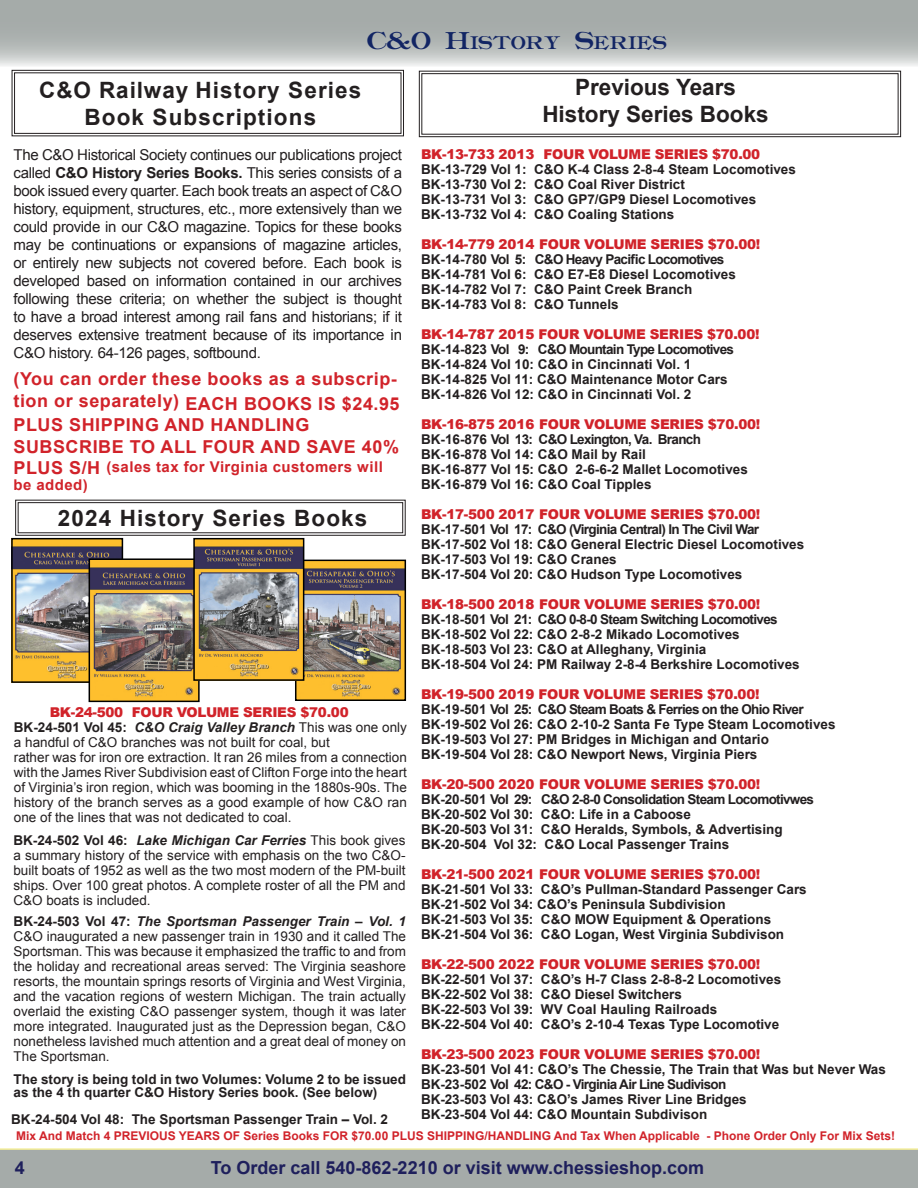
<style>
.page{position:relative;width:918px;height:1188px;background:#fff}
.page>*{position:absolute;margin:0;border:0;box-sizing:border-box;transform-origin:0 0}
.t1{font:25.5px "Chesapeake Roman";color:#122564}
.t2{font:700 22.5px/27px "Arial";letter-spacing:.05em;color:#231f20;text-align:center}
.t3{font:700 22.5px/27px "Arial";color:#231f20;text-align:center}
.t4{font:700 18px "Arial";color:#1e1f5c}
.t5{font:700 17.85px/22.6px "Arial";letter-spacing:.03em;color:#d1232a}
.t6{font:15px/18px "Arial";letter-spacing:-.02em;color:#231f20;text-align:justify}
.t7{font:700 14.85px/18px "Arial";letter-spacing:.03em;color:#d1232a}
.t8{font:700 13.5px/15px "Arial";color:#231f20}
.t9{font:13.5px/15px "Arial";color:#231f20;text-align:justify}
.t10{font:900 13.5px "Arial";letter-spacing:-.02em;color:#d1232a}
.t11{font:700 12px "Arial";color:#d1232a}
.s1{font-weight:700}
.s2{font-size:17.85px}
.s3{font-weight:900;color:#d1232a}
.s4{font-weight:700;font-style:italic}
</style>
<div class="page">
<div style="left:0;top:1148px;width:918px;height:40px;background:#a5aba9"></div>
<svg style="left:0;top:0;width:918px;height:66px;background:#b3b8b6"></svg>
<svg style="left:15px;top:500px;width:391px;height:36px"></svg>
<div style="left:18px;top:502px;width:385px;height:31px;border:1px solid #231f20"></div>
<img style="left:14px;top:541px;width:106px;height:139px">
<div style="left:11px;top:538px;width:112px;height:145px;border:2px solid #000"></div>
<svg style="left:12px;top:70px;width:392px;height:66px"></svg>
<div style="left:14px;top:73px;width:387px;height:61px;border:1px solid #231f20"></div>
<svg style="left:419px;top:71px;width:482px;height:66px"></svg>
<div style="left:422px;top:73px;width:476px;height:61px;border:1px solid #231f20"></div>
<img style="left:298px;top:563px;width:105px;height:135px">
<div style="left:295px;top:560px;width:111px;height:141px;border:2px solid #000"></div>
<img style="left:92px;top:561px;width:105px;height:138px">
<div style="left:89px;top:558px;width:111px;height:144px;border:2px solid #000"></div>
<img style="left:196px;top:541px;width:105px;height:137px">
<div style="left:193px;top:538px;width:111px;height:143px;border:2px solid #000"></div>
<h1 class="t1" style="left:367px;top:29px;width:301px">C&amp;O History Series</h1>
<h2 class="t2" style="left:39px;top:77px;width:324px">C&amp;O Railway History Series<br>Book Subscriptions</h2>
<h2 class="t3" style="left:542px;top:74px;width:228px">Previous Years<br>History Series Books</h2>
<p class="t6" style="left:14px;top:145px;width:390px">The C&amp;O Historical Society continues our publications project called <span class="s1">C&amp;O History Series Books.</span> This series consists of a book issued every quarter. Each book treats an aspect of C&amp;O history, equipment, structures, etc., more extensively than we could provide in our C&amp;O magazine. Topics for these books may be continuations or expansions of magazine articles, or entirely new subjects not covered before. Each book is developed based on information contained in our archives following these criteria; on whether the subject is thought to have a broad interest among rail fans and historians; if it deserves extensive treatment because of its importance in C&amp;O history. 64-126 pages, softbound.</p>
<p class="t10" style="left:421px;top:145px;width:341px">BK-13-733 2013 FOUR VOLUME SERIES $70.00</p>
<p class="t8" style="left:421px;top:163px;width:376px">BK-13-729 Vol 1: C&amp;O K-4 Class 2-8-4 Steam Locomotives BK-13-730 Vol 2: C&amp;O Coal River District<br>BK-13-731 Vol 3: C&amp;O GP7/GP9 Diesel Locomotives BK-13-732 Vol 4: C&amp;O Coaling Stations</p>
<p class="t10" style="left:421px;top:235px;width:341px">BK-14-779 2014 FOUR VOLUME SERIES $70.00!</p>
<p class="t8" style="left:421px;top:253px;width:316px">BK-14-780 Vol 5: C&amp;O Heavy Pacific Locomotives BK-14-781 Vol 6: C&amp;O E7-E8 Diesel Locomotives BK-14-782 Vol 7: C&amp;O Paint Creek Branch BK-14-783 Vol 8: C&amp;O Tunnels</p>
<p class="t10" style="left:421px;top:325px;width:340px">BK-14-787 2015 FOUR VOLUME SERIES $70.00!</p>
<p class="t8" style="left:421px;top:343px;width:314px">BK-14-823 Vol 9: C&amp;O Mountain Type Locomotives BK-14-824 Vol 10: C&amp;O in Cincinnati Vol. 1<br>BK-14-825 Vol 11: C&amp;O Maintenance Motor Cars BK-14-826 Vol 12: C&amp;O in Cincinnati Vol. 2</p>
<p class="t10" style="left:421px;top:415px;width:341px">BK-16-875 2016 FOUR VOLUME SERIES $70.00!</p>
<p class="t8" style="left:421px;top:433px;width:328px">BK-16-876 Vol 13: C&amp;O Lexington, Va. Branch BK-16-878 Vol 14: C&amp;O Mail by Rail<br>BK-16-877 Vol 15: C&amp;O 2-6-6-2 Mallet Locomotives BK-16-879 Vol 16: C&amp;O Coal Tipples</p>
<p class="t10" style="left:421px;top:505px;width:341px">BK-17-500 2017 FOUR VOLUME SERIES $70.00!</p>
<p class="t8" style="left:421px;top:523px;width:385px">BK-17-501 Vol 17: C&amp;O (Virginia Central) In The Civil War BK-17-502 Vol 18: C&amp;O General Electric Diesel Locomotives BK-17-503 Vol 19: C&amp;O Cranes<br>BK-17-504 Vol 20: C&amp;O Hudson Type Locomotives</p>
<p class="t10" style="left:421px;top:595px;width:341px">BK-18-500 2018 FOUR VOLUME SERIES $70.00!</p>
<p class="t8" style="left:421px;top:613px;width:380px">BK-18-501 Vol 21: C&amp;O 0-8-0 Steam Switching Locomotives BK-18-502 Vol 22: C&amp;O 2-8-2 Mikado Locomotives BK-18-503 Vol 23: C&amp;O at Alleghany, Virginia<br>BK-18-504 Vol 24: PM Railway 2-8-4 Berkshire Locomotives</p>
<p class="t10" style="left:421px;top:685px;width:340px">BK-19-500 2019 FOUR VOLUME SERIES $70.00!</p>
<p class="t8" style="left:421px;top:703px;width:416px">BK-19-501 Vol 25: C&amp;O Steam Boats &amp; Ferries on the Ohio River BK-19-502 Vol 26: C&amp;O 2-10-2 Santa Fe Type Steam Locomotives BK-19-503 Vol 27: PM Bridges in Michigan and Ontario BK-19-504 Vol 28: C&amp;O Newport News, Virginia Piers</p>
<p class="t10" style="left:421px;top:775px;width:341px">BK-20-500 2020 FOUR VOLUME SERIES $70.00!</p>
<p class="t8" style="left:421px;top:793px;width:395px">BK-20-501 Vol 29: C&amp;O 2-8-0 Consolidation Steam Locomotivwes BK-20-502 Vol 30: C&amp;O: Life in a Caboose<br>BK-20-503 Vol 31: C&amp;O Heralds, Symbols, &amp; Advertising BK-20-504 Vol 32: C&amp;O Local Passenger Trains</p>
<p class="t10" style="left:421px;top:865px;width:341px">BK-21-500 2021 FOUR VOLUME SERIES $70.00!</p>
<p class="t8" style="left:421px;top:883px;width:387px">BK-21-501 Vol 33: C&amp;O’s Pullman-Standard Passenger Cars BK-21-502 Vol 34: C&amp;O’s Peninsula Subdivision<br>BK-21-503 Vol 35: C&amp;O MOW Equipment &amp; Operations BK-21-504 Vol 36: C&amp;O Logan, West Virginia Subdivison</p>
<p class="t10" style="left:421px;top:955px;width:341px">BK-22-500 2022 FOUR VOLUME SERIES $70.00!</p>
<p class="t8" style="left:421px;top:973px;width:362px">BK-22-501 Vol 37: C&amp;O’s H-7 Class 2-8-8-2 Locomotives BK-22-502 Vol 38: C&amp;O Diesel Switchers<br>BK-22-503 Vol 39: WV Coal Hauling Railroads BK-22-504 Vol 40: C&amp;O’s 2-10-4 Texas Type Locomotive</p>
<p class="t10" style="left:421px;top:1045px;width:341px">BK-23-500 2023 FOUR VOLUME SERIES $70.00!</p>
<p class="t8" style="left:421px;top:1063px;width:466px">BK-23-501 Vol 41: C&amp;O’s The Chessie, The Train that Was but Never Was BK-23-502 Vol 42: C&amp;O - Virginia Air Line Sudivison<br>BK-23-503 Vol 43: C&amp;O’s James River Line Bridges<br>BK-23-504 Vol 44: C&amp;O Mountain Subdivison</p>
<h3 class="t5" style="left:14px;top:368px;width:388px">(You can order these books as a subscrip&shy;tion or separately) EACH BOOKS IS $24.95<br>PLUS SHIPPING AND HANDLING SUBSCRIBE TO ALL FOUR AND SAVE 40%</h3>
<p class="t7" style="left:13px;top:458px;width:371px"><span class="s2">PLUS S/H</span> (sales tax for Virginia customers will be added)</p>
<h2 class="t2" style="left:58px;top:505px;width:311px">2024 History Series Books</h2>
<p class="t9" style="left:14px;top:705px;width:395px;text-align:left;text-indent:36px"><span class="s3">BK-24-500 FOUR VOLUME SERIES $70.00<br></span><span class="s1">BK-24-501 Vol 45:</span> <span class="s4">C&amp;O Craig Valley Branch</span> This was one only a handful of C&amp;O branches was not built for coal, but<br>rather was for iron ore extraction. It ran 26 miles from a connection with the James River Subdivision east of Clifton Forge into the heart of Virginia’s iron region, which was booming in the 1880s-90s. The history of the branch serves as a good example of how C&amp;O ran one of the lines that was not dedicated to coal.</p>
<p class="t9" style="left:13px;top:832px;width:394px"><span class="s1">BK-24-502 Vol 46:</span> <span class="s4">Lake Michigan Car Ferries</span> This book gives a summary history of the service with emphasis on the two C&amp;O&shy;built boats of 1952 as well as the two most modern of the PM-built ships. Over 100 great photos. A complete roster of all the PM and C&amp;O boats is included.</p>
<p class="t9" style="left:14px;top:914px;width:394px"><span class="s1">BK-24-503 Vol 47:</span> <span class="s4">The Sportsman Passenger Train – Vol. 1<br></span>C&amp;O inaugurated a new passenger train in 1930 and it called The Sportsman. This was because it emphasized the traffic to and from the holiday and recreational areas served: The Virginia seashore resorts, the mountain springs resorts of Virginia and West Virginia, and the vacation regions of western Michigan. The train actually overlaid the existing C&amp;O passenger system, though it was later more integrated. Inaugurated just as the Depression began, C&amp;O nonetheless lavished much attention and a great deal of money on The Sportsman.</p>
<p class="t8" style="left:14px;top:1073px;width:394px;line-height:13.5px">The story is being told in two Volumes: Volume 2 to be issued as the 4 th quarter C&amp;O History Series book. (See below)</p>
<p class="t8" style="left:11px;top:1113px;width:378px">BK-24-504 Vol 48: The Sportsman Passenger Train – Vol. 2</p>
<p class="t11" style="left:16px;top:1128px;width:881px">Mix And Match 4 PREVIOUS YEARS OF Series Books FOR $70.00 PLUS SHIPPING/HANDLING And Tax When Applicable - Phone Order Only For Mix Sets!</p>
<h3 class="t4" style="left:15px;top:1156px;width:12px">4</h3>
<h3 class="t4" style="left:211px;top:1156px;width:495px">To Order call 540-862-2210 or visit www.chessieshop.com</h3>
</div>
